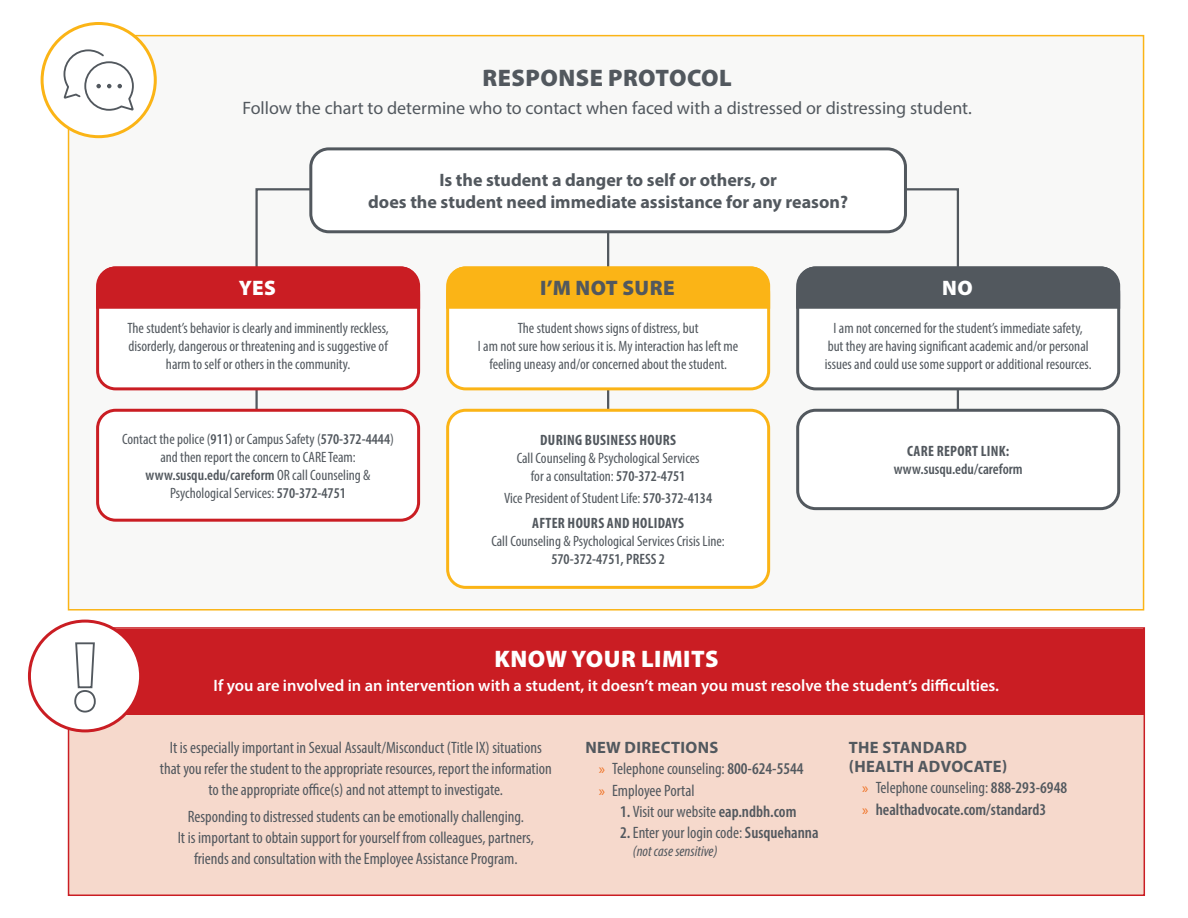
<style>
.page{position:relative;width:1188px;height:918px;background:#fff}
.page>*{position:absolute;margin:0;border:0;box-sizing:border-box;transform-origin:0 0}
.Section_Headers{font:900 24px "Myriad Pro";letter-spacing:.02em;color:#52585e}
.t1{font:900 24px "Myriad Pro";letter-spacing:.02em;color:#fff}
.t2{font:900 21px "Myriad Pro";letter-spacing:.02em;color:#52585e}
.t3{font:900 21px "Myriad Pro";color:#fff}
.t4{font:700 18px/21.6px "Myriad Pro";color:#52585e;text-align:center}
.t5{font:18px "Myriad Pro";color:#52585e}
.t6{font:condensed 16.5px/21px "Myriad Pro";color:#52585e;text-align:center}
.t7{font:600 16.5px "Myriad Pro";color:#fff}
.t8{font:700 16.5px/19.8px "Myriad Pro";letter-spacing:.02em;color:#52585e}
.t9{font:600 condensed 16.5px "Myriad Pro";color:#52585e}
.t10{font:condensed 15px/18px "Myriad Pro";color:#52585e;text-align:center}
.t11{font:700 condensed 15px "Myriad Pro";letter-spacing:.02em;color:#52585e}
.t12{font:600 condensed 15px "Myriad Pro";color:#52585e}
.t13{font:italic condensed 15px "Myriad Pro";color:#52585e}
.s1{font-weight:600}
.s2{font-stretch:normal;font-size:15px;color:#ef6f20}
.s3{font-weight:400;font-stretch:normal;font-size:15px;color:#ef6f20}
</style>
<div class="page">
<div style="left:68px;top:627px;width:1077px;height:269px;background:#f6d9cc;border:2px solid #ca1d23"></div>
<div style="left:68px;top:35px;width:1076px;height:576px;background:#f8f8f7;border:2px solid #fbb416"></div>
<div style="left:68px;top:629px;width:1077px;height:86px;background:#ca1d23"></div>
<svg style="left:623px;top:188px;width:337px;height:313px"></svg>
<svg style="left:254px;top:188px;width:369px;height:313px"></svg>
<div style="left:311px;top:149px;width:594px;height:83px;background:#fff;border-radius:18px"></div>
<div style="left:309px;top:147px;width:598px;height:86px;border:3px solid #52585e;border-radius:18px"></div>
<div style="left:98px;top:268px;width:321px;height:121px;background:#fff;border-radius:18px"></div>
<div style="left:96px;top:266px;width:324px;height:124px;border:3px solid #ca1d23;border-radius:18px"></div>
<div style="left:98px;top:410px;width:321px;height:110px;background:#fff;border-radius:18px"></div>
<div style="left:96px;top:409px;width:324px;height:113px;border:3px solid #ca1d23;border-radius:18px"></div>
<svg style="left:96px;top:265px;width:326px;height:45px;background:#cd2c32"></svg>
<div style="left:448px;top:268px;width:321px;height:121px;background:#fff;border-radius:18px"></div>
<div style="left:446px;top:266px;width:324px;height:124px;border:3px solid #fbb416;border-radius:18px"></div>
<div style="left:448px;top:410px;width:321px;height:177px;background:#fff;border-radius:18px"></div>
<div style="left:446px;top:409px;width:324px;height:180px;border:3px solid #fbb416;border-radius:18px"></div>
<svg style="left:445px;top:265px;width:327px;height:45px;background:#fab927"></svg>
<div style="left:798px;top:268px;width:321px;height:121px;background:#fff;border-radius:18px"></div>
<div style="left:796px;top:266px;width:324px;height:124px;border:3px solid #52585e;border-radius:18px"></div>
<div style="left:798px;top:410px;width:321px;height:99px;background:#fff;border-radius:18px"></div>
<div style="left:796px;top:409px;width:324px;height:101px;border:3px solid #52585e;border-radius:18px"></div>
<svg style="left:795px;top:265px;width:326px;height:45px;background:#5e6369"></svg>
<div style="left:42px;top:23px;width:113px;height:114px;background:#fff;border-radius:50%"></div>
<div style="left:41px;top:22px;width:116px;height:116px;border:3px solid #fbb416;border-radius:50%"></div>
<svg style="left:63px;top:49px;width:71px;height:62px"></svg>
<div style="left:29px;top:621px;width:112px;height:110px;background:#fff;border-radius:50%"></div>
<div style="left:28px;top:620px;width:114px;height:112px;border:3px solid #ca1d23;border-radius:50%"></div>
<svg style="left:74px;top:642px;width:22px;height:71px"></svg>
<p class="Section_Headers" style="left:483px;top:62px;width:251px">RESPONSE PROTOCOL</p>
<p class="t5" style="left:242px;top:97px;width:731px">Follow the chart to determine who to contact when faced with a distressed or distressing student.</p>
<p class="t3" style="left:239px;top:274px;width:38px">YES</p>
<p class="t4" style="left:368px;top:169px;width:481px">Is the student a danger to self or others, or<br>does the student need immediate assistance for any reason?</p>
<p class="t2" style="left:540px;top:274px;width:136px">I’M NOT SURE</p>
<p class="t3" style="left:942px;top:274px;width:32px">NO</p>
<p class="t10" style="left:127px;top:319px;width:263px">The student’s behavior is clearly and imminently reckless, disorderly, dangerous or threatening and is suggestive of harm to self or others in the community.</p>
<p class="t10" style="left:122px;top:430px;width:273px">Contact the police (<span class="s1">911)</span> or Campus Safety (<span class="s1">570-372-4444</span>) and then report the concern to CARE Team: <span class="s1">www.susqu.edu/careform</span> OR call Counseling &amp; Psychological Services: <span class="s1">570-372-4751</span></p>
<p class="t10" style="left:478px;top:319px;width:262px">The student shows signs of distress, but<br>I am not sure how serious it is. My interaction has left me feeling uneasy and/or concerned about the student.</p>
<p class="t11" style="left:540px;top:431px;width:137px">DURING BUSINESS HOURS</p>
<p class="t10" style="left:517px;top:449px;width:184px">Call Counseling &amp; Psychological Services for a consultation: <span class="s1">570-372-4751</span></p>
<p class="t10" style="left:504px;top:489px;width:209px">Vice President of Student Life: <span class="s1">570-372-4134</span></p>
<p class="t11" style="left:532px;top:513px;width:153px">AFTER HOURS AND HOLIDAYS</p>
<p class="t10" style="left:491px;top:531px;width:235px">Call Counseling &amp; Psychological Services Crisis Line:<br><span class="s1">570-372-4751, PRESS 2</span></p>
<p class="t10" style="left:825px;top:319px;width:268px">I am not concerned for the student’s immediate safety, but they are having significant academic and/or personal issues and could use some support or additional resources.</p>
<p class="t11" style="left:907px;top:442px;width:104px">CARE REPORT LINK:</p>
<p class="t12" style="left:894px;top:460px;width:131px">www.susqu.edu/careform</p>
<p class="t1" style="left:494px;top:643px;width:226px">KNOW YOUR LIMITS</p>
<p class="t7" style="left:214px;top:675px;width:787px">If you are involved in an intervention with a student, it doesn’t mean you must resolve the student’s difficulties.</p>
<p class="t6" style="left:160px;top:736px;width:394px">It is especially important in Sexual Assault/Misconduct (Title IX) situations that you refer the student to the appropriate resources, report the information to the appropriate office(s) and not attempt to investigate.</p>
<p class="t6" style="left:178px;top:806px;width:358px">Responding to distressed students can be emotionally challenging.<br>It is important to obtain support for yourself from colleagues, partners, friends and consultation with the Employee Assistance Program.</p>
<p class="t8" style="left:585px;top:737px;width:134px">NEW DIRECTIONS</p>
<p class="t6" style="left:599px;top:757px;width:206px"><span class="s2">»</span> Telephone counseling: <span class="s1">800-624-5544</span></p>
<p class="t6" style="left:599px;top:780px;width:97px"><span class="s2">»</span> Employee Portal</p>
<p class="t6" style="left:620px;top:801px;width:178px"><span class="s1">1.</span> Visit our website <span class="s1">eap.ndbh.com</span></p>
<p class="t6" style="left:620px;top:822px;width:200px"><span class="s1">2.</span> Enter your login code: <span class="s1">Susquehanna</span></p>
<p class="t13" style="left:633px;top:842px;width:86px">(not case sensitive)</p>
<p class="t8" style="left:849px;top:737px;width:160px">THE STANDARD (HEALTH ADVOCATE)</p>
<p class="t6" style="left:862px;top:777px;width:206px"><span class="s2">»</span> Telephone counseling: <span class="s1">888-293-6948</span></p>
<p class="t9" style="left:862px;top:799px;width:185px"><span class="s3">»</span> healthadvocate.com/standard3</p>
</div>
